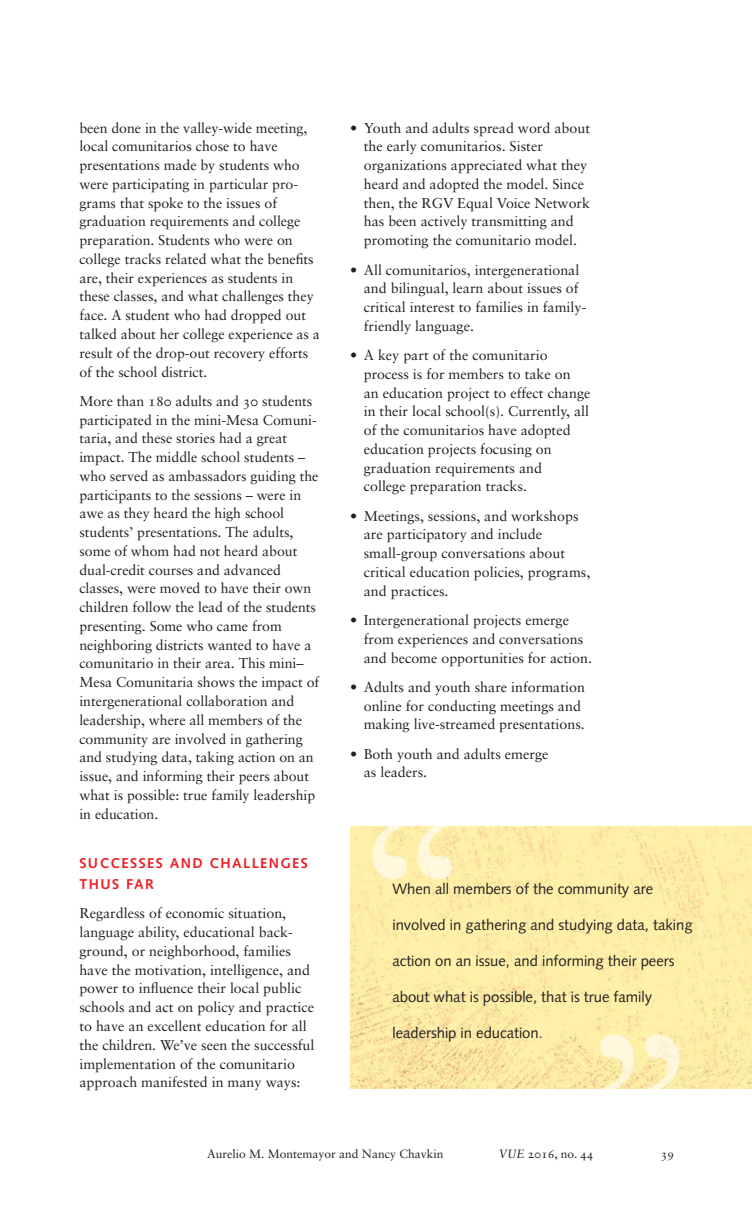
<style>
.page{position:relative;width:752px;height:1213px;background:#fff}
.page>*{position:absolute;margin:0;border:0;box-sizing:border-box;transform-origin:0 0}
.t1{font:220.35px "Sabon";color:#fff}
.t2{font:15px "Syntax";color:#231f20}
.t3{font:14.25px/18.8px "Sabon";color:#231f20}
.t4{font:700 14.25px/21px "Syntax";letter-spacing:.1em;color:#ee1d23}
.t5{font:12px "Sabon";color:#231f20}
.t6{font:12px "Sabon Roman SC";color:#231f20}
.s1{font-family:"Sabon Roman SC"}
.s2{font-family:"Sabon";font-style:italic}
.s3{font-family:"Sabon"}
</style>
<div class="page">
<img style="left:350px;top:826px;width:401px;height:262px">
<p class="t3" style="left:79px;top:118px;width:242px">been done in the valley-wide meeting, local comunitarios chose to have presentations made by students who were participating in particular pro&shy;grams that spoke to the issues of graduation requirements and college preparation. Students who were on college tracks related what the benefits are, their experiences as students in these classes, and what challenges they face. A student who had dropped out talked about her college experience as a result of the drop-out recovery efforts of the school district.</p>
<p class="t3" style="left:79px;top:391px;width:241px">More than <span class="s1">180</span> adults and <span class="s1">30</span> students participated in the mini-Mesa Comuni&shy;taria, and these stories had a great impact. The middle school students – who served as ambassadors guiding the participants to the sessions – were in awe as they heard the high school students’ presentations. The adults, some of whom had not heard about dual-credit courses and advanced classes, were moved to have their own children follow the lead of the students presenting. Some who came from neighboring districts wanted to have a comunitario in their area. This mini– Mesa Comunitaria shows the impact of intergenerational collaboration and leadership, where all members of the community are involved in gathering and studying data, taking action on an issue, and informing their peers about what is possible: true family leadership in education.</p>
<p class="t4" style="left:79px;top:852px;width:230px">SUCCESSES AND CHALLENGES<br>THUS FAR</p>
<p class="t3" style="left:79px;top:903px;width:236px">Regardless of economic situation, language ability, educational back&shy;ground, or neighborhood, families have the motivation, intelligence, and power to influence their local public schools and act on policy and practice to have an excellent education for all the children. We’ve seen the successful implementation of the comunitario approach manifested in many ways:</p>
<p class="t3" style="left:363px;top:118px;width:228px;text-indent:-13px">• Youth and adults spread word about the early comunitarios. Sister organizations appreciated what they heard and adopted the model. Since then, the RGV Equal Voice Network has been actively transmitting and promoting the comunitario model.</p>
<p class="t3" style="left:363px;top:260px;width:224px;text-indent:-13px">• All comunitarios, intergenerational and bilingual, learn about issues of critical interest to families in family&shy;friendly language.</p>
<p class="t3" style="left:363px;top:345px;width:228px;text-indent:-13px">• A key part of the comunitario process is for members to take on<br>an education project to effect change in their local school(s). Currently, all of the comunitarios have adopted education projects focusing on graduation requirements and<br>college preparation tracks.</p>
<p class="t3" style="left:363px;top:506px;width:228px;text-indent:-13px">• Meetings, sessions, and workshops are participatory and include small-group conversations about critical education policies, programs, and practices.</p>
<p class="t3" style="left:363px;top:610px;width:230px;text-indent:-13px">• Intergenerational projects emerge from experiences and conversations and become opportunities for action.</p>
<p class="t3" style="left:363px;top:677px;width:222px;text-indent:-13px">• Adults and youth share information online for conducting meetings and making live-streamed presentations.</p>
<p class="t3" style="left:363px;top:744px;width:186px;text-indent:-13px">• Both youth and adults emerge as leaders.</p>
<h1 class="t1" style="left:350px;top:765px;width:124px">“</h1>
<p class="t2" style="left:392px;top:879px;width:262px">When all members of the community are</p>
<p class="t2" style="left:392px;top:915px;width:301px">involved in gathering and studying data, taking</p>
<p class="t2" style="left:392px;top:951px;width:283px">action on an issue, and informing their peers</p>
<p class="t2" style="left:392px;top:987px;width:261px">about what is possible, that is true family</p>
<p class="t2" style="left:392px;top:1023px;width:152px">leadership in education.</p>
<h1 class="t1" style="left:700px;top:1147px;width:124px;rotate:-180deg">“</h1>
<p class="t5" style="left:207px;top:1145px;width:238px">Aurelio M. Montemayor and Nancy Chavkin</p>
<p class="t6" style="left:498px;top:1145px;width:97px"><span class="s2">VUE</span> 2016, <span class="s3">no</span>. 44</p>
<p class="t6" style="left:660px;top:1145px;width:15px">39</p>
</div>
